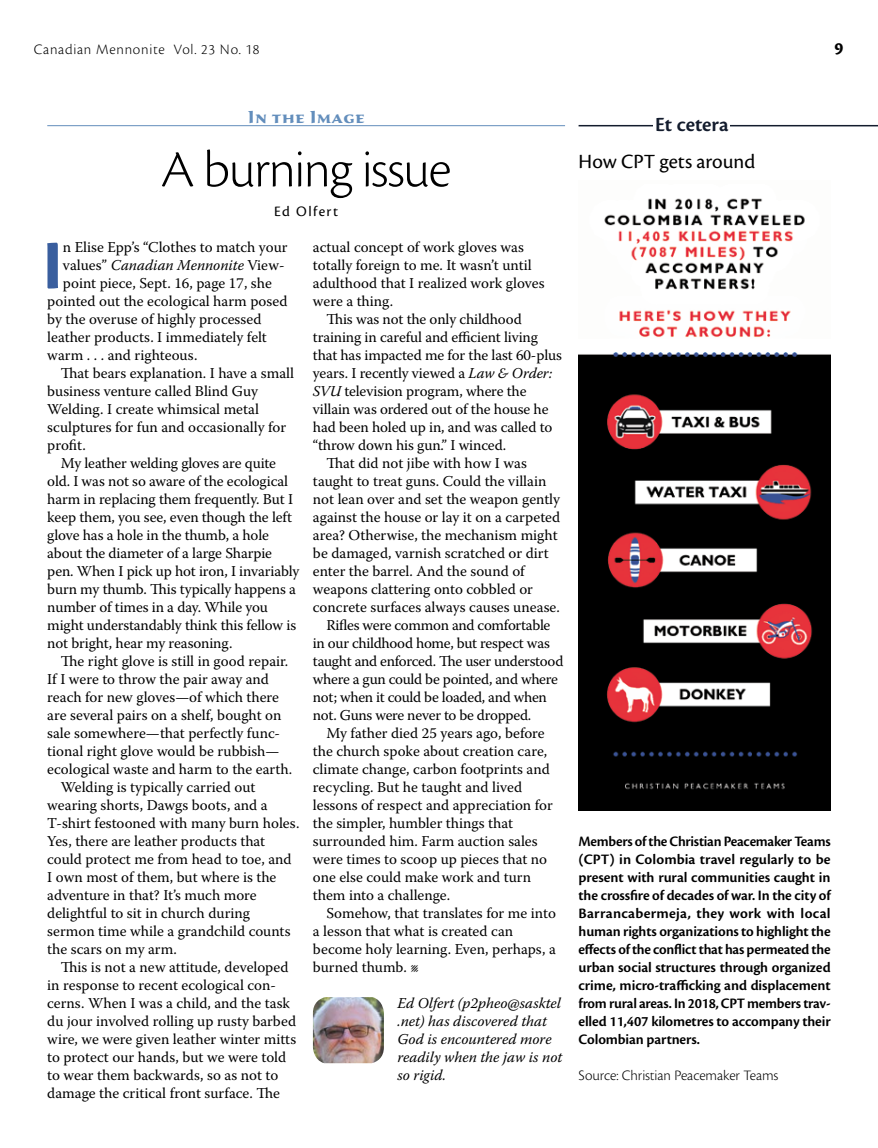
<style>
.page{position:relative;width:878px;height:1148px;background:#fff}
.page>*{position:absolute;margin:0;border:0;box-sizing:border-box;transform-origin:0 0}
.t1{font:700 72.3px "Cronos Pro";color:#395e9e}
.t2{font:300 54px "Cronos Pro";color:#000}
.t3{font:21px "Cronos Pro";color:#000}
.t4{font:600 21px "Cronos Pro";color:#131c2d}
.t5{font:700 18px "Sava Pro";letter-spacing:.035em;color:#638ebc}
.t6{font:700 18px "Cronos Pro";color:#000}
.t7{font:15px "Warnock Pro";color:#000}
.t8{font:600 15px/18px "Cronos Pro";letter-spacing:-.005em;color:#000;text-align:justify}
.t9{font:15px "Warnock Pro";letter-spacing:-.02em;color:#000}
.t10{font:italic 15px/18px "Warnock Pro";color:#000}
.t11{font:300 15px "Cronos Pro";letter-spacing:-.01em;color:#000}
.t12{font:300 15px "Cronos Pro";letter-spacing:.045em;color:#000}
.t13{font:15px "Cronos Pro";color:#000}
.s1{font-style:normal}
.s2{font-style:italic}
</style>
<div class="page">
<hr style="left:578px;top:125px;width:300px;height:1px;background:#131c2d">
<div style="left:653px;top:115px;width:77px;height:16px;background:#fff"></div>
<img style="left:313px;top:997px;width:71px;height:66px">
<hr style="left:47px;top:125px;width:518px;height:1px;background:#638ebc">
<img style="left:578px;top:198px;width:252px;height:612px">
<p class="t12" style="left:34px;top:41px;width:227px">Canadian Mennonite Vol. 23 No. 18</p>
<p class="t6" style="left:834px;top:38px;width:10px">9</p>
<p class="t5" style="left:248px;top:105px;width:118px">In the Image</p>
<h2 class="t2" style="left:161px;top:138px;width:292px">A burning issue</h2>
<p class="t13" style="left:274px;top:203px;width:66px">Ed Olfert</p>
<h1 class="t1" style="left:42px;top:224px;width:22px">I</h1>
<p class="t7" style="left:63px;top:238px;width:226px">n Elise Epp’s “Clothes to match your</p>
<p class="t10" style="left:63px;top:256px;width:223px"><span class="s1">values”</span> Canadian Mennonite <span class="s1">View-</span></p>
<p class="t7" style="left:63px;top:274px;width:210px">point piece, Sept. 16, page 17, she</p>
<p class="t7" style="left:47px;top:292px;width:242px">pointed out the ecological harm posed</p>
<p class="t7" style="left:47px;top:310px;width:216px">by the overuse of highly processed</p>
<p class="t7" style="left:47px;top:328px;width:221px">leather products. I immediately felt</p>
<p class="t7" style="left:47px;top:346px;width:152px">warm . . . and righteous.</p>
<p class="t7" style="left:61px;top:364px;width:235px">That bears explanation. I have a small</p>
<p class="t7" style="left:47px;top:382px;width:212px">business venture called Blind Guy</p>
<p class="t7" style="left:47px;top:400px;width:213px">Welding. I create whimsical metal</p>
<p class="t7" style="left:47px;top:418px;width:240px">sculptures for fun and occasionally for</p>
<p class="t7" style="left:47px;top:436px;width:40px">profit.</p>
<p class="t7" style="left:61px;top:454px;width:217px">My leather welding gloves are quite</p>
<p class="t7" style="left:47px;top:472px;width:242px">old. I was not so aware of the ecological</p>
<p class="t7" style="left:47px;top:490px;width:247px">harm in replacing them frequently. But I</p>
<p class="t7" style="left:47px;top:508px;width:246px">keep them, you see, even though the left</p>
<p class="t7" style="left:47px;top:526px;width:223px">glove has a hole in the thumb, a hole</p>
<p class="t7" style="left:47px;top:544px;width:226px">about the diameter of a large Sharpie</p>
<p class="t7" style="left:47px;top:562px;width:254px">pen. When I pick up hot iron, I invariably</p>
<p class="t7" style="left:47px;top:580px;width:250px">burn my thumb. This typically happens a</p>
<p class="t7" style="left:47px;top:598px;width:222px">number of times in a day. While you</p>
<p class="t7" style="left:47px;top:616px;width:250px">might understandably think this fellow is</p>
<p class="t7" style="left:47px;top:634px;width:187px">not bright, hear my reasoning.</p>
<p class="t7" style="left:61px;top:652px;width:229px">The right glove is still in good repair.</p>
<p class="t7" style="left:47px;top:670px;width:223px">If I were to throw the pair away and</p>
<p class="t7" style="left:47px;top:688px;width:233px">reach for new gloves—of which there</p>
<p class="t7" style="left:47px;top:706px;width:236px">are several pairs on a shelf, bought on</p>
<p class="t7" style="left:47px;top:724px;width:234px">sale somewhere—that perfectly func-</p>
<p class="t7" style="left:47px;top:742px;width:234px">tional right glove would be rubbish—</p>
<p class="t7" style="left:47px;top:760px;width:246px">ecological waste and harm to the earth.</p>
<p class="t7" style="left:61px;top:778px;width:196px">Welding is typically carried out</p>
<p class="t7" style="left:47px;top:796px;width:222px">wearing shorts, Dawgs boots, and a</p>
<p class="t7" style="left:47px;top:814px;width:254px">T-shirt festooned with many burn holes.</p>
<p class="t7" style="left:47px;top:832px;width:219px">Yes, there are leather products that</p>
<p class="t7" style="left:47px;top:850px;width:246px">could protect me from head to toe, and</p>
<p class="t7" style="left:47px;top:868px;width:231px">I own most of them, but where is the</p>
<p class="t7" style="left:47px;top:886px;width:211px">adventure in that? It’s much more</p>
<p class="t7" style="left:47px;top:904px;width:204px">delightful to sit in church during</p>
<p class="t7" style="left:47px;top:922px;width:245px">sermon time while a grandchild counts</p>
<p class="t7" style="left:47px;top:940px;width:131px">the scars on my arm.</p>
<p class="t7" style="left:61px;top:958px;width:229px">This is not a new attitude, developed</p>
<p class="t7" style="left:47px;top:976px;width:230px">in response to recent ecological con-</p>
<p class="t7" style="left:47px;top:994px;width:244px">cerns. When I was a child, and the task</p>
<p class="t7" style="left:47px;top:1012px;width:250px">du jour involved rolling up rusty barbed</p>
<p class="t7" style="left:47px;top:1030px;width:250px">wire, we were given leather winter mitts</p>
<p class="t7" style="left:47px;top:1048px;width:240px">to protect our hands, but we were told</p>
<p class="t7" style="left:47px;top:1066px;width:232px">to wear them backwards, so as not to</p>
<p class="t7" style="left:47px;top:1084px;width:234px">damage the critical front surface. The</p>
<p class="t7" style="left:313px;top:238px;width:213px">actual concept of work gloves was</p>
<p class="t7" style="left:313px;top:256px;width:220px">totally foreign to me. It wasn’t until</p>
<p class="t7" style="left:313px;top:274px;width:233px">adulthood that I realized work gloves</p>
<p class="t7" style="left:313px;top:292px;width:82px">were a thing.</p>
<p class="t7" style="left:326px;top:310px;width:197px">This was not the only childhood</p>
<p class="t7" style="left:313px;top:328px;width:226px">training in careful and efficient living</p>
<p class="t7" style="left:313px;top:346px;width:250px">that has impacted me for the last 60-plus</p>
<p class="t7" style="left:313px;top:364px;width:241px">years. I recently viewed a <span class="s2">Law &amp; Order:</span></p>
<p class="t7" style="left:313px;top:382px;width:215px"><span class="s2">SVU</span> television program, where the</p>
<p class="t7" style="left:313px;top:400px;width:237px">villain was ordered out of the house he</p>
<p class="t7" style="left:313px;top:418px;width:241px">had been holed up in, and was called to</p>
<p class="t7" style="left:313px;top:436px;width:195px">“throw down his gun.” I winced.</p>
<p class="t7" style="left:326px;top:454px;width:202px">That did not jibe with how I was</p>
<p class="t7" style="left:313px;top:472px;width:235px">taught to treat guns. Could the villain</p>
<p class="t7" style="left:313px;top:490px;width:248px">not lean over and set the weapon gently</p>
<p class="t7" style="left:313px;top:508px;width:249px">against the house or lay it on a carpeted</p>
<p class="t7" style="left:313px;top:526px;width:246px">area? Otherwise, the mechanism might</p>
<p class="t7" style="left:313px;top:544px;width:237px">be damaged, varnish scratched or dirt</p>
<p class="t7" style="left:313px;top:562px;width:213px">enter the barrel. And the sound of</p>
<p class="t7" style="left:313px;top:580px;width:221px">weapons clattering onto cobbled or</p>
<p class="t7" style="left:313px;top:598px;width:248px">concrete surfaces always causes unease.</p>
<p class="t9" style="left:326px;top:616px;width:225px">Rifles were common and comfortable</p>
<p class="t9" style="left:313px;top:634px;width:238px">in our childhood home, but respect was</p>
<p class="t9" style="left:313px;top:652px;width:252px">taught and enforced. The user understood</p>
<p class="t9" style="left:313px;top:670px;width:246px">where a gun could be pointed, and where</p>
<p class="t9" style="left:313px;top:688px;width:235px">not; when it could be loaded, and when</p>
<p class="t9" style="left:313px;top:706px;width:220px">not. Guns were never to be dropped.</p>
<p class="t7" style="left:326px;top:724px;width:220px">My father died 25 years ago, before</p>
<p class="t7" style="left:313px;top:742px;width:236px">the church spoke about creation care,</p>
<p class="t7" style="left:313px;top:760px;width:238px">climate change, carbon footprints and</p>
<p class="t7" style="left:313px;top:778px;width:211px">recycling. But he taught and lived</p>
<p class="t7" style="left:313px;top:796px;width:241px">lessons of respect and appreciation for</p>
<p class="t7" style="left:313px;top:814px;width:201px">the simpler, humbler things that</p>
<p class="t7" style="left:313px;top:832px;width:226px">surrounded him. Farm auction sales</p>
<p class="t7" style="left:313px;top:850px;width:236px">were times to scoop up pieces that no</p>
<p class="t7" style="left:313px;top:868px;width:220px">one else could make work and turn</p>
<p class="t7" style="left:313px;top:886px;width:139px">them into a challenge.</p>
<p class="t7" style="left:326px;top:904px;width:231px">Somehow, that translates for me into</p>
<p class="t7" style="left:313px;top:922px;width:202px">a lesson that what is created can</p>
<p class="t7" style="left:313px;top:940px;width:244px">become holy learning. Even, perhaps, a</p>
<p class="t7" style="left:313px;top:958px;width:107px">burned thumb. l</p>
<p class="t10" style="left:397px;top:994px;width:166px">Ed Olfert (p2pheo@sasktel .net) has discovered that<br>God is encountered more readily when the jaw is not so rigid.</p>
<h3 class="t4" style="left:655px;top:113px;width:75px">Et cetera</h3>
<h3 class="t3" style="left:578px;top:149px;width:178px">How CPT gets around</h3>
<p class="t8" style="left:578px;top:833px;width:254px">Members of the Christian Peacemaker Teams (CPT) in Colombia travel regularly to be present with rural communities caught in the crossfire of decades of war. In the city of Barrancabermeja, they work with local human rights organizations to highlight the effects of the conflict that has permeated the urban social structures through organized crime, micro-trafficking and displacement from rural areas. In 2018, CPT members trav&shy;elled 11,407 kilometres to accompany their Colombian partners.</p>
<p class="t11" style="left:578px;top:1067px;width:201px">Source: Christian Peacemaker Teams</p>
</div>
